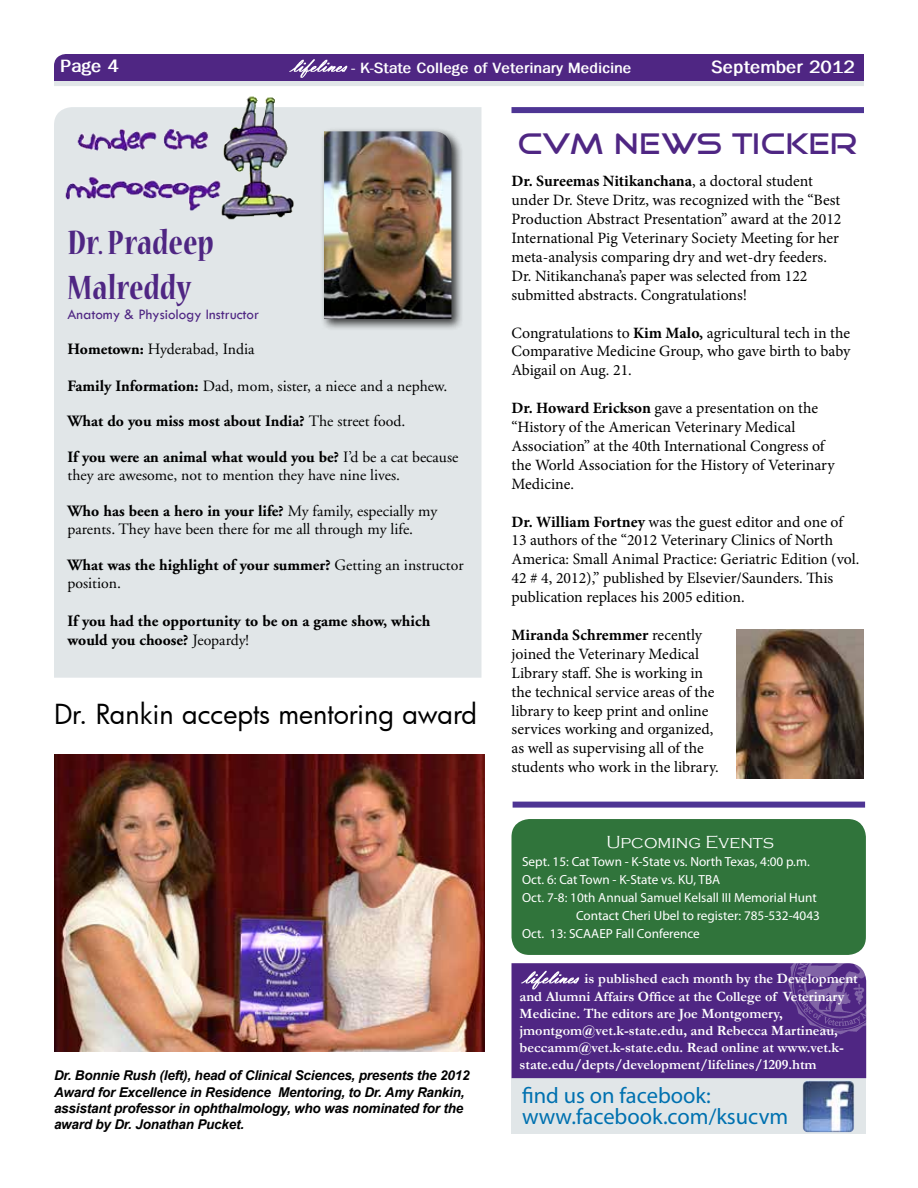
<style>
.page{position:relative;width:918px;height:1188px;background:#fff}
.page>*{position:absolute;margin:0;border:0;box-sizing:border-box;transform-origin:0 0}
.t1{font:700 condensed 37.5px/45px "Nueva Std";color:#4f2683}
.t2{font:30px "Good Times";color:#4f2683}
.t3{font:27px "Futura";color:#000}
.t4{font:22.5px/21px "Myriad Pro";color:#0071b0}
.t5{font:700 18px "Franklin Gothic";color:#fff}
.t6{font:300 18px "Copperplate Gothic";color:#fff}
.t7{font:15.75px/18.9px "Minion Pro";color:#000}
.t8{font:15.75px/18.9px "Adobe Garamond";color:#000}
.t9{font:700 15.75px/18.9px "Adobe Garamond";color:#000}
.t10{font:700 15px "Franklin Gothic";color:#fff}
.t11{font:15px "Tw Cen";color:#4f2683}
.t12{font:700 14.25px/17.1px "Garamond";color:#fff}
.t13{font:italic 700 13.5px/16.2px "Arial";letter-spacing:-.015em;color:#000}
.t14{font:13.2px "Myriad Pro";color:#fff}
.s1{font-family:"Vladimir Script";font-weight:400;font-size:22.5px;color:#4f2683}
.s2{font-weight:700}
.s3{font-weight:400}
.s4{font-family:"Vladimir Script";font-weight:400;font-size:18px;color:#4f2683}
</style>
<div class="page">
<div style="left:512px;top:963px;width:354px;height:115px;background:#4f2683"></div>
<div style="left:54px;top:107px;width:428px;height:571px;background:#e1e6e8"></div>
<div style="left:54px;top:80px;width:810px;height:6px;background:#e1e6e8"></div>
<div style="left:54px;top:54px;width:810px;height:27px;background:#4f2683"></div>
<div style="left:512px;top:107px;width:352px;height:6px;background:#4e3594"></div>
<img style="left:164px;top:96px;width:130px;height:123px">
<div style="left:320px;top:127px;width:144px;height:205px;background:#000;opacity:.75"></div>
<img style="left:324px;top:131px;width:127px;height:188px">
<div style="left:512px;top:1078px;width:354px;height:56px;background:#e1e6e8"></div>
<img style="left:803px;top:1081px;width:51px;height:51px">
<img style="left:788px;top:963px;width:51px;height:42px">
<div style="left:512px;top:819px;width:354px;height:136px;background:#30743b;border-radius:18px"></div>
<div style="left:513px;top:802px;width:352px;height:6px;background:#4e3594"></div>
<img style="left:524px;top:971px;width:21px;height:12px">
<img style="left:292px;top:59px;width:22px;height:12px">
<img style="left:54px;top:754px;width:430px;height:297px">
<img style="left:737px;top:630px;width:127px;height:148px">
<p class="t5" style="left:60px;top:56px;width:60px">Page 4</p>
<p class="t10" style="left:287px;top:59px;width:346px"><span class="s1">lifelines</span> - K-State College of Veterinary Medicine</p>
<p class="t5" style="left:711px;top:57px;width:145px">September 2012</p>
<h1 class="t1" style="left:68px;top:222px;width:148px">Dr. Pradeep<br>Malreddy</h1>
<p class="t11" style="left:68px;top:305px;width:193px">Anatomy &amp; Physiology Instructor</p>
<p class="t8" style="left:68px;top:339px;width:189px"><span class="s2">Hometown:</span> Hyderabad, India</p>
<p class="t8" style="left:68px;top:377px;width:381px"><span class="s2">Family Information:</span> Dad, mom, sister, a niece and a nephew.</p>
<p class="t9" style="left:68px;top:412px;width:339px">What do you miss most about India? <span class="s3">The street food.</span></p>
<p class="t8" style="left:68px;top:447px;width:392px"><span class="s2">If you were an animal what would you be?</span> I’d be a cat because they are awesome, not to mention they have nine lives.</p>
<p class="t8" style="left:68px;top:502px;width:371px"><span class="s2">Who has been a hero in your life?</span> My family, especially my parents. They have been there for me all through my life.</p>
<p class="t9" style="left:68px;top:555px;width:398px">What was the highlight of your summer? <span class="s3">Getting an instructor position.</span></p>
<p class="t9" style="left:68px;top:612px;width:364px">If you had the opportunity to be on a game show, which would you choose? <span class="s3">Jeopardy!</span></p>
<h3 class="t3" style="left:54px;top:695px;width:425px">Dr. Rankin accepts mentoring award</h3>
<p class="t13" style="left:54px;top:1068px;width:417px">Dr. Bonnie Rush (left), head of Clinical Sciences, presents the 2012<br>Award for Excellence in Residence Mentoring, to Dr. Amy Rankin, assistant professor in ophthalmology, who was nominated for the award by Dr. Jonathan Pucket.</p>
<h2 class="t2" style="left:518px;top:129px;width:342px">CVM NEWS TICKER</h2>
<p class="t7" style="left:512px;top:172px;width:331px"><span class="s2">Dr. Sureemas Nitikanchana</span>, a doctoral student under Dr. Steve Dritz, was recognized with the “Best Production Abstract Presentation” award at the 2012<br>International Pig Veterinary Society Meeting for her meta-analysis comparing dry and wet-dry feeders.<br>Dr. Nitikanchana’s paper was selected from 122 submitted abstracts. Congratulations!</p>
<p class="t7" style="left:512px;top:323px;width:340px;text-align:justify">Congratulations to <span class="s2">Kim Malo,</span> agricultural tech in the Comparative Medicine Group, who gave birth to baby Abigail on Aug. 21.</p>
<p class="t7" style="left:512px;top:399px;width:325px"><span class="s2">Dr. Howard Erickson</span> gave a presentation on the “History of the American Veterinary Medical Association” at the 40th International Congress of the World Association for the History of Veterinary Medicine.</p>
<p class="t7" style="left:512px;top:512px;width:349px"><span class="s2">Dr. William Fortney</span> was the guest editor and one of 13 authors of the “2012 Veterinary Clinics of North America: Small Animal Practice: Geriatric Edition (vol.<br>42 # 4, 2012),” published by Elsevier/Saunders. This publication replaces his 2005 edition.</p>
<p class="t7" style="left:512px;top:626px;width:209px"><span class="s2">Miranda Schremmer</span> recently joined the Veterinary Medical<br>Library staff. She is working in the technical service areas of the library to keep print and online services working and organized, as well as supervising all of the students who work in the library.</p>
<p class="t6" style="left:606px;top:833px;width:169px">Upcoming Events</p>
<p class="t14" style="left:522px;top:855px;width:289px">Sept. 15: Cat Town - K-State vs. North Texas, 4:00 p.m.</p>
<p class="t14" style="left:522px;top:873px;width:200px">Oct. 6: Cat Town - K-State vs. KU, TBA</p>
<p class="t14" style="left:522px;top:891px;width:296px">Oct. 7-8: 10th Annual Samuel Kelsall III Memorial Hunt</p>
<p class="t14" style="left:576px;top:909px;width:245px">Contact Cheri Ubel to register: 785-532-4043</p>
<p class="t14" style="left:522px;top:927px;width:179px">Oct. 13: SCAAEP Fall Conference</p>
<p class="t12" style="left:520px;top:970px;width:340px"><span class="s4">lifelines</span> is published each month by the Development and Alumni Affairs Office at the College of Veterinary Medicine. The editors are Joe Montgomery, jmontgom@vet.k-state.edu, and Rebecca Martineau, beccamm@vet.k-state.edu. Read online at www.vet.k&shy;state.edu/depts/development/lifelines/1209.htm</p>
<h3 class="t4" style="left:522px;top:1085px;width:268px">find us on facebook: www.facebook.com/ksucvm</h3>
</div>
